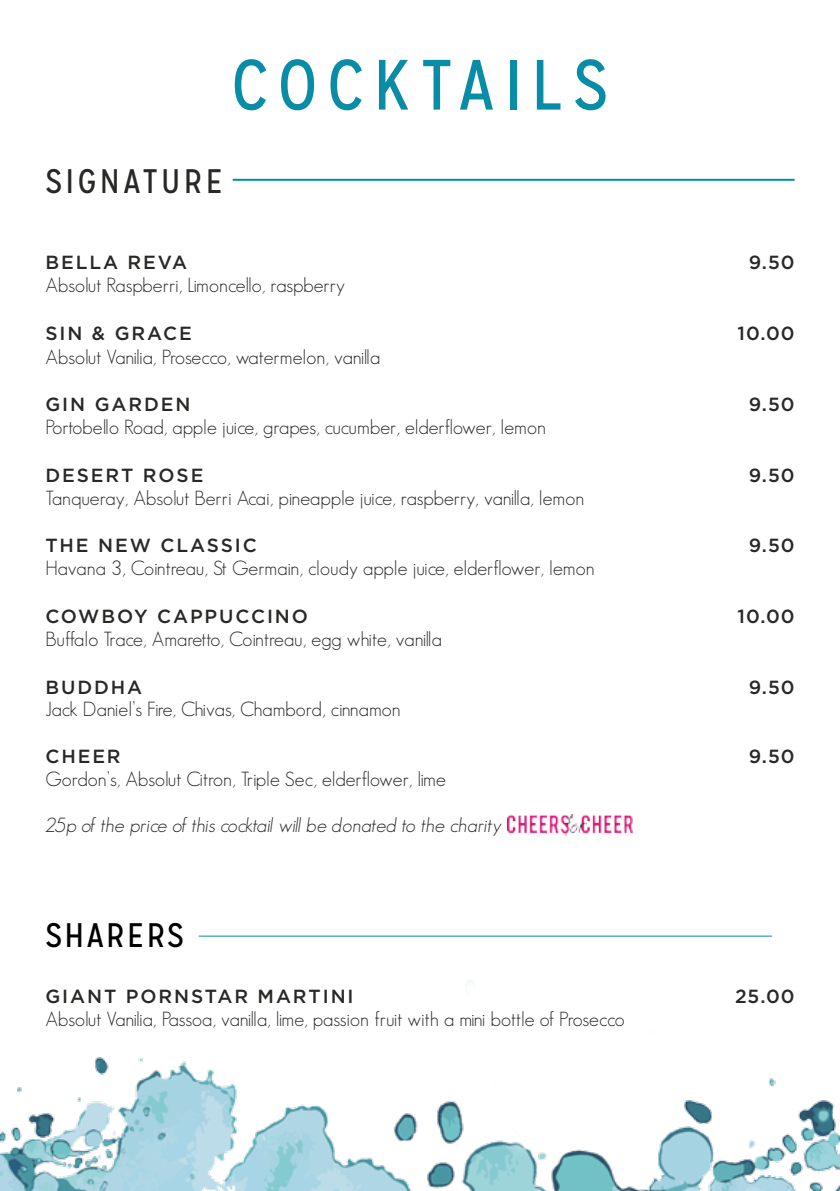
<style>
.page{position:relative;width:840px;height:1191px;background:#fff}
.page>*{position:absolute;margin:0;border:0;box-sizing:border-box;transform-origin:0 0}
.t1{font:71px "Mission Gothic";letter-spacing:.135em;color:#098da6}
.t2{font:34px "Mission Gothic";letter-spacing:.1em;color:#282827}
.t3{font:34px "Mission Gothic";letter-spacing:.07em;color:#000}
.t4{font:300 20px "Geosans";color:#282827}
.t5{font:italic 300 20px "Geosans";color:#282827}
.t6{font:500 19px "Gotham";letter-spacing:.1em;color:#282827}
</style>
<div class="page">
<img style="left:0;top:178px;width:839px;height:1013px">
<hr style="left:198px;top:935px;width:573px;height:1px;background:#048ca7">
<hr style="left:232px;top:179px;width:562px;height:2px;background:#048ca7">
<img style="left:507px;top:814px;width:125px;height:21px">
<h1 class="t1" style="left:231px;top:42px;width:378px">COCKTAILS</h1>
<h2 class="t2" style="left:45px;top:160px;width:179px">SIGNATURE</h2>
<p class="t6" style="left:45px;top:252px;width:143px">BELLA REVA</p>
<p class="t6" style="left:748px;top:252px;width:47px">9.50</p>
<p class="t4" style="left:45px;top:274px;width:301px">Absolut Raspberri, Limoncello, raspberry</p>
<p class="t6" style="left:45px;top:322px;width:148px">SIN &amp; GRACE</p>
<p class="t6" style="left:737px;top:322px;width:58px">10.00</p>
<p class="t4" style="left:45px;top:346px;width:336px">Absolut Vanilia, Prosecco, watermelon, vanilla</p>
<p class="t6" style="left:45px;top:394px;width:146px">GIN GARDEN</p>
<p class="t6" style="left:748px;top:394px;width:47px">9.50</p>
<p class="t4" style="left:45px;top:416px;width:502px">Portobello Road, apple juice, grapes, cucumber, elderflower, lemon</p>
<p class="t6" style="left:45px;top:464px;width:159px">DESERT ROSE</p>
<p class="t6" style="left:748px;top:464px;width:47px">9.50</p>
<p class="t4" style="left:45px;top:487px;width:540px">Tanqueray, Absolut Berri Acai, pineapple juice, raspberry, vanilla, lemon</p>
<p class="t6" style="left:45px;top:535px;width:213px">THE NEW CLASSIC</p>
<p class="t6" style="left:748px;top:535px;width:47px">9.50</p>
<p class="t4" style="left:45px;top:557px;width:550px">Havana 3, Cointreau, St Germain, cloudy apple juice, elderflower, lemon</p>
<p class="t6" style="left:45px;top:605px;width:264px">COWBOY CAPPUCCINO</p>
<p class="t6" style="left:737px;top:605px;width:58px">10.00</p>
<p class="t4" style="left:45px;top:628px;width:398px">Buffalo Trace, Amaretto, Cointreau, egg white, vanilla</p>
<p class="t6" style="left:45px;top:676px;width:98px">BUDDHA</p>
<p class="t6" style="left:748px;top:676px;width:47px">9.50</p>
<p class="t4" style="left:45px;top:698px;width:357px">Jack Daniel’s Fire, Chivas, Chambord, cinnamon</p>
<p class="t6" style="left:45px;top:745px;width:77px">CHEER</p>
<p class="t6" style="left:748px;top:745px;width:47px">9.50</p>
<p class="t4" style="left:45px;top:768px;width:401px">Gordon’s, Absolut Citron, Triple Sec, elderflower, lime</p>
<p class="t5" style="left:45px;top:813px;width:457px">25p of the price of this cocktail will be donated to the charity</p>
<h2 class="t3" style="left:45px;top:914px;width:140px">SHARERS</h2>
<p class="t6" style="left:45px;top:985px;width:309px">GIANT PORNSTAR MARTINI</p>
<p class="t6" style="left:734px;top:985px;width:61px">25.00</p>
<p class="t4" style="left:45px;top:1007px;width:580px">Absolut Vanilia, Passoa, vanilla, lime, passion fruit with a mini bottle of Prosecco</p>
</div>
